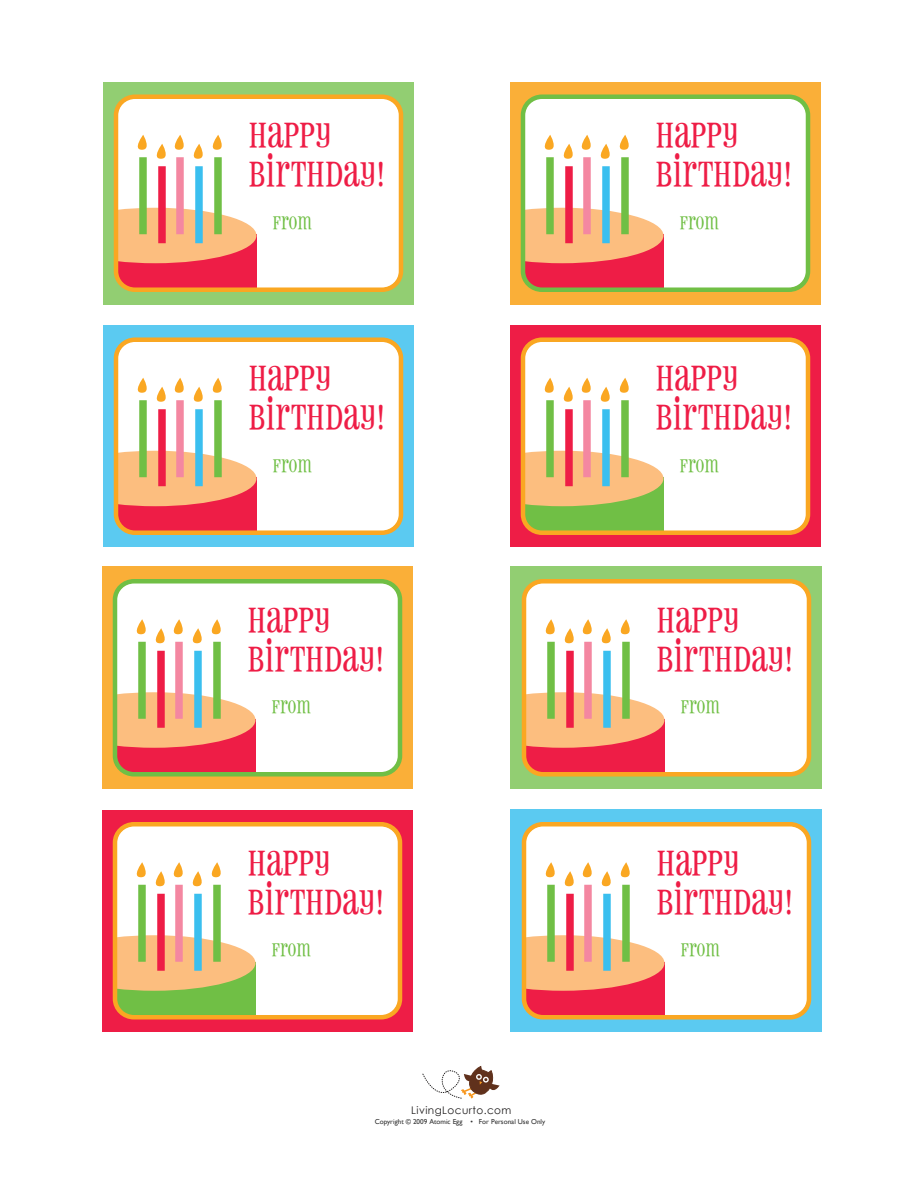
<style>
.page{position:relative;width:918px;height:1188px;background:#fff}
.page>*{position:absolute;margin:0;border:0;box-sizing:border-box;transform-origin:0 0}
.t1{font:34.5px/39px "Pharmacy";letter-spacing:.04em;color:#ee1d46}
.t2{font:18px "Pharmacy";letter-spacing:.04em;color:#70bf45}
.t3{font:10.5px "Century Gothic";letter-spacing:.04em;color:#211f1f}
.t4{font:7.2px "Gill Sans";color:#323232}
</style>
<div class="page">
<div style="left:103px;top:82px;width:311px;height:222px;background:#92ce72"></div>
<div style="left:116px;top:97px;width:285px;height:193px;background:#fff;border-radius:19px"></div>
<div style="left:116px;top:235px;width:140px;height:55px;background:#ee1d46"></div>
<svg style="left:120px;top:208px;width:136px;height:55px"></svg>
<div style="left:195px;top:166px;width:8px;height:77px;background:#3abfef"></div>
<div style="left:158px;top:166px;width:8px;height:77px;background:#ee1d46"></div>
<div style="left:176px;top:157px;width:8px;height:77px;background:#f487a1"></div>
<div style="left:139px;top:157px;width:8px;height:77px;background:#70bf45"></div>
<div style="left:214px;top:157px;width:8px;height:77px;background:#70bf45"></div>
<svg style="left:137px;top:135px;width:85px;height:24px"></svg>
<div style="left:114px;top:94px;width:289px;height:198px;border:5px solid #faa722;border-radius:19px"></div>
<div style="left:510px;top:82px;width:311px;height:222px;background:#faaf38"></div>
<div style="left:523px;top:97px;width:285px;height:193px;background:#fff;border-radius:19px"></div>
<div style="left:523px;top:235px;width:140px;height:55px;background:#ee1d46"></div>
<svg style="left:527px;top:208px;width:136px;height:55px"></svg>
<div style="left:602px;top:166px;width:8px;height:77px;background:#3abfef"></div>
<div style="left:565px;top:166px;width:8px;height:77px;background:#ee1d46"></div>
<div style="left:583px;top:157px;width:8px;height:77px;background:#f487a1"></div>
<div style="left:546px;top:157px;width:8px;height:77px;background:#70bf45"></div>
<div style="left:621px;top:157px;width:8px;height:77px;background:#70bf45"></div>
<svg style="left:544px;top:135px;width:85px;height:24px"></svg>
<div style="left:521px;top:94px;width:289px;height:198px;border:5px solid #70bf45;border-radius:19px"></div>
<div style="left:103px;top:325px;width:311px;height:222px;background:#5bcaf1"></div>
<div style="left:116px;top:340px;width:285px;height:193px;background:#fff;border-radius:19px"></div>
<div style="left:116px;top:478px;width:140px;height:55px;background:#ee1d46"></div>
<svg style="left:120px;top:451px;width:136px;height:55px"></svg>
<div style="left:195px;top:409px;width:8px;height:77px;background:#3abfef"></div>
<div style="left:158px;top:409px;width:8px;height:77px;background:#ee1d46"></div>
<div style="left:176px;top:400px;width:8px;height:77px;background:#f487a1"></div>
<div style="left:139px;top:400px;width:8px;height:77px;background:#70bf45"></div>
<div style="left:214px;top:400px;width:8px;height:77px;background:#70bf45"></div>
<svg style="left:137px;top:378px;width:85px;height:24px"></svg>
<div style="left:114px;top:337px;width:289px;height:198px;border:5px solid #faa722;border-radius:19px"></div>
<div style="left:510px;top:325px;width:311px;height:222px;background:#ee1d46"></div>
<div style="left:523px;top:340px;width:285px;height:193px;background:#fff;border-radius:19px"></div>
<div style="left:523px;top:478px;width:140px;height:55px;background:#70bf45"></div>
<svg style="left:527px;top:451px;width:136px;height:55px"></svg>
<div style="left:602px;top:409px;width:8px;height:77px;background:#3abfef"></div>
<div style="left:565px;top:409px;width:8px;height:77px;background:#ee1d46"></div>
<div style="left:583px;top:400px;width:8px;height:77px;background:#f487a1"></div>
<div style="left:546px;top:400px;width:8px;height:77px;background:#70bf45"></div>
<div style="left:621px;top:400px;width:8px;height:77px;background:#70bf45"></div>
<svg style="left:544px;top:378px;width:85px;height:24px"></svg>
<div style="left:521px;top:337px;width:289px;height:198px;border:5px solid #faa722;border-radius:19px"></div>
<div style="left:511px;top:567px;width:311px;height:222px;background:#92ce72"></div>
<div style="left:524px;top:581px;width:285px;height:193px;background:#fff;border-radius:19px"></div>
<div style="left:524px;top:719px;width:140px;height:55px;background:#ee1d46"></div>
<svg style="left:528px;top:692px;width:136px;height:56px"></svg>
<div style="left:603px;top:651px;width:8px;height:77px;background:#3abfef"></div>
<div style="left:566px;top:651px;width:8px;height:77px;background:#ee1d46"></div>
<div style="left:584px;top:642px;width:8px;height:77px;background:#f487a1"></div>
<div style="left:547px;top:642px;width:8px;height:77px;background:#70bf45"></div>
<div style="left:622px;top:642px;width:8px;height:77px;background:#70bf45"></div>
<svg style="left:545px;top:619px;width:85px;height:24px"></svg>
<div style="left:522px;top:579px;width:289px;height:198px;border:5px solid #faa722;border-radius:19px"></div>
<div style="left:102px;top:567px;width:311px;height:222px;background:#faaf38"></div>
<div style="left:115px;top:581px;width:285px;height:193px;background:#fff;border-radius:19px"></div>
<div style="left:115px;top:719px;width:140px;height:55px;background:#ee1d46"></div>
<svg style="left:119px;top:692px;width:136px;height:56px"></svg>
<div style="left:194px;top:651px;width:8px;height:77px;background:#3abfef"></div>
<div style="left:157px;top:651px;width:8px;height:77px;background:#ee1d46"></div>
<div style="left:175px;top:642px;width:8px;height:77px;background:#f487a1"></div>
<div style="left:138px;top:642px;width:8px;height:77px;background:#70bf45"></div>
<div style="left:213px;top:642px;width:8px;height:77px;background:#70bf45"></div>
<svg style="left:136px;top:619px;width:85px;height:24px"></svg>
<div style="left:113px;top:579px;width:289px;height:198px;border:5px solid #70bf45;border-radius:19px"></div>
<div style="left:511px;top:810px;width:311px;height:222px;background:#5bcaf1"></div>
<div style="left:524px;top:824px;width:285px;height:193px;background:#fff;border-radius:19px"></div>
<div style="left:524px;top:962px;width:140px;height:55px;background:#ee1d46"></div>
<svg style="left:528px;top:935px;width:136px;height:56px"></svg>
<div style="left:603px;top:894px;width:8px;height:77px;background:#3abfef"></div>
<div style="left:566px;top:894px;width:8px;height:77px;background:#ee1d46"></div>
<div style="left:584px;top:885px;width:8px;height:77px;background:#f487a1"></div>
<div style="left:547px;top:885px;width:8px;height:77px;background:#70bf45"></div>
<div style="left:622px;top:885px;width:8px;height:77px;background:#70bf45"></div>
<svg style="left:545px;top:862px;width:85px;height:24px"></svg>
<div style="left:522px;top:822px;width:289px;height:197px;border:5px solid #faa722;border-radius:19px"></div>
<div style="left:102px;top:810px;width:311px;height:222px;background:#ee1d46"></div>
<div style="left:115px;top:824px;width:285px;height:193px;background:#fff;border-radius:19px"></div>
<div style="left:115px;top:962px;width:140px;height:55px;background:#70bf45"></div>
<svg style="left:119px;top:935px;width:136px;height:56px"></svg>
<div style="left:194px;top:894px;width:8px;height:77px;background:#3abfef"></div>
<div style="left:157px;top:894px;width:8px;height:77px;background:#ee1d46"></div>
<div style="left:175px;top:885px;width:8px;height:77px;background:#f487a1"></div>
<div style="left:138px;top:885px;width:8px;height:77px;background:#70bf45"></div>
<div style="left:213px;top:885px;width:8px;height:77px;background:#70bf45"></div>
<svg style="left:136px;top:862px;width:85px;height:24px"></svg>
<div style="left:113px;top:822px;width:289px;height:197px;border:5px solid #faa722;border-radius:19px"></div>
<svg style="left:422px;top:1066px;width:78px;height:33px"></svg>
<p class="t1" style="left:248px;top:116px;width:138px">HAPPY<br>BIRTHDAY!</p>
<p class="t2" style="left:273px;top:212px;width:40px">FROM</p>
<p class="t1" style="left:248px;top:359px;width:138px">HAPPY<br>BIRTHDAY!</p>
<p class="t2" style="left:273px;top:455px;width:40px">FROM</p>
<p class="t1" style="left:247px;top:600px;width:138px">HAPPY<br>BIRTHDAY!</p>
<p class="t2" style="left:272px;top:696px;width:40px">FROM</p>
<p class="t1" style="left:247px;top:843px;width:138px">HAPPY<br>BIRTHDAY!</p>
<p class="t2" style="left:272px;top:939px;width:40px">FROM</p>
<p class="t3" style="left:411px;top:1106px;width:102px">LivingLocurto.com</p>
<p class="t4" style="left:375px;top:1118px;width:172px">Copyright © 2009 Atomic Egg • For Personal Use Only</p>
<p class="t1" style="left:655px;top:116px;width:138px">HAPPY<br>BIRTHDAY!</p>
<p class="t2" style="left:680px;top:212px;width:40px">FROM</p>
<p class="t1" style="left:655px;top:359px;width:138px">HAPPY<br>BIRTHDAY!</p>
<p class="t2" style="left:680px;top:455px;width:40px">FROM</p>
<p class="t1" style="left:656px;top:600px;width:138px">HAPPY<br>BIRTHDAY!</p>
<p class="t2" style="left:681px;top:696px;width:40px">FROM</p>
<p class="t1" style="left:656px;top:843px;width:138px">HAPPY<br>BIRTHDAY!</p>
<p class="t2" style="left:681px;top:939px;width:40px">FROM</p>
</div>
